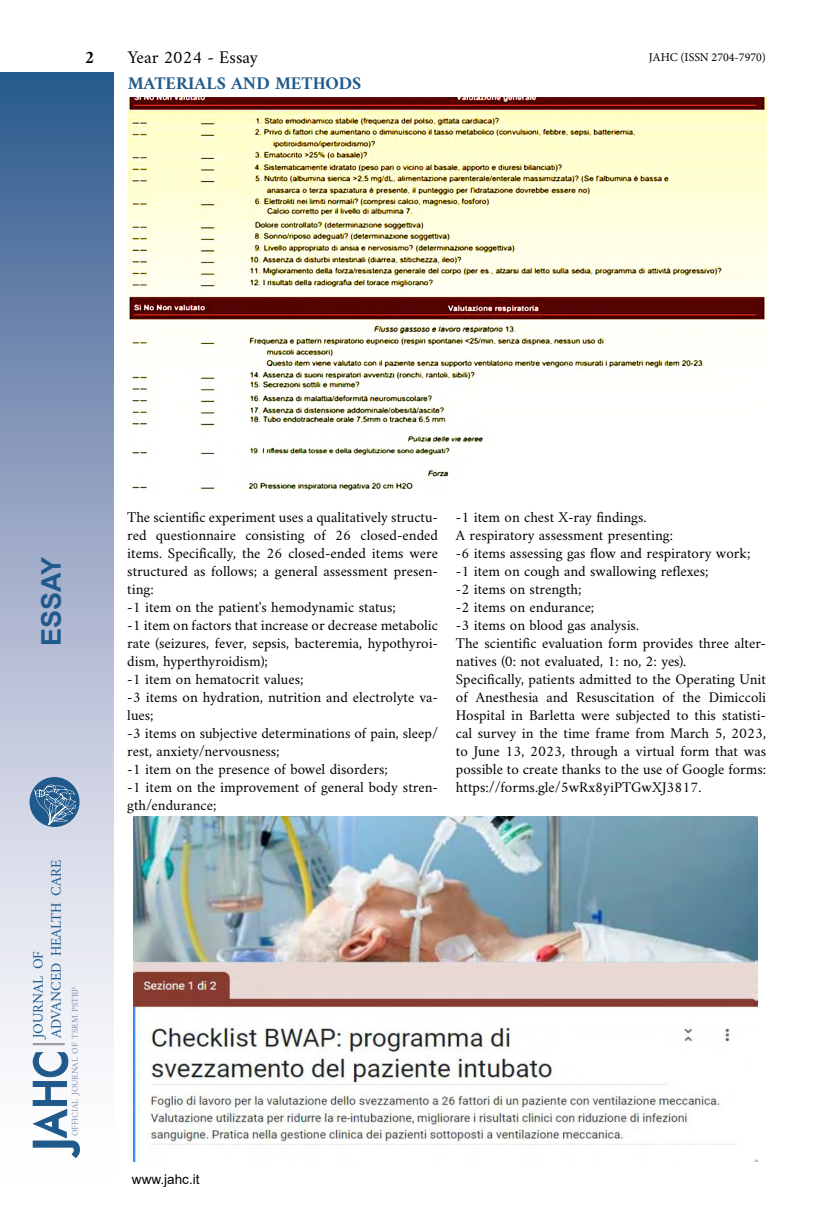
<style>
.page{position:relative;width:830px;height:1212px;background:#fff}
.page>*{position:absolute;margin:0;border:0;box-sizing:border-box;transform-origin:0 0}
.t1{font:700 27px "Arial";color:#205a8c}
.t2{font:700 18px "Amiri";color:#205a8c}
.t3{font:18px "Amiri";color:#000}
.t4{font:700 18px "Amiri";color:#000}
.t5{font:15px/18px "Amiri";color:#000}
.t6{font:14.7px/18px "Amiri";color:#205a8c}
.t7{font:13.5px "Arial";color:#000}
.t8{font:12px "Minion Pro";color:#000}
.t9{font:8.85px "Amiri";color:#8093b7}
</style>
<div class="page">
<svg style="left:0;top:72px;width:113px;height:979px;background:#9aaac6"></svg>
<div style="left:29px;top:777px;width:50px;height:50px;background:#205a8c;border-radius:50%"></div>
<svg style="left:34px;top:785px;width:42px;height:40px"></svg>
<svg style="left:32px;top:1052px;width:48px;height:106px"></svg>
<hr style="left:33px;top:1043px;width:32px;height:2px;background:#9d9d9c">
<img style="left:128px;top:98px;width:638px;height:393px">
<img style="left:134px;top:816px;width:623px;height:345px">
<p class="t4" style="left:85px;top:46px;width:11px">2</p>
<p class="t3" style="left:128px;top:46px;width:132px">Year 2024 - Essay</p>
<p class="t8" style="left:648px;top:49px;width:119px">JAHC (ISSN 2704-7970)</p>
<p class="t2" style="left:128px;top:73px;width:211px">MATERIALS AND METHODS</p>
<h1 class="t1" style="left:32px;top:646px;width:91px;rotate:-90deg">ESSAY</h1>
<p class="t6" style="left:29px;top:1038px;width:179px;rotate:-90deg">journal of<br>advanced health care</p>
<p class="t9" style="left:70px;top:1136px;width:151px;rotate:-90deg">official journal of tsrm pstrp</p>
<p class="t5" style="left:127px;top:508px;width:312px">The scientific experiment uses a qualitatively structu&shy;red questionnaire consisting of 26 closed-ended items. Specifically, the 26 closed-ended items were structured as follows; a general assessment presen&shy;ting:<br>-1 item on the patient's hemodynamic status;<br>-1 item on factors that increase or decrease metabolic rate (seizures, fever, sepsis, bacteremia, hypothyroi&shy;dism, hyperthyroidism);<br>-1 item on hematocrit values;<br>-3 items on hydration, nutrition and electrolyte va&shy;lues;<br>-3 items on subjective determinations of pain, sleep/ rest, anxiety/nervousness;<br>-1 item on the presence of bowel disorders;<br>-1 item on the improvement of general body stren&shy;gth/endurance;</p>
<p class="t5" style="left:455px;top:508px;width:311px">-1 item on chest X-ray findings.<br>A respiratory assessment presenting:<br>-6 items assessing gas flow and respiratory work; -1 item on cough and swallowing reflexes;<br>-2 items on strength;<br>-2 items on endurance;<br>-3 items on blood gas analysis.<br>The scientific evaluation form provides three alter&shy;natives (0: not evaluated, 1: no, 2: yes).<br>Specifically, patients admitted to the Operating Unit of Anesthesia and Resuscitation of the Dimiccoli Hospital in Barletta were subjected to this statisti&shy;cal survey in the time frame from March 5, 2023, to June 13, 2023, through a virtual form that was possible to create thanks to the use of Google forms: https://forms.gle/5wRx8yiPTGwXJ3817.</p>
<p class="t7" style="left:132px;top:1170px;width:69px">www.jahc.it</p>
</div>
